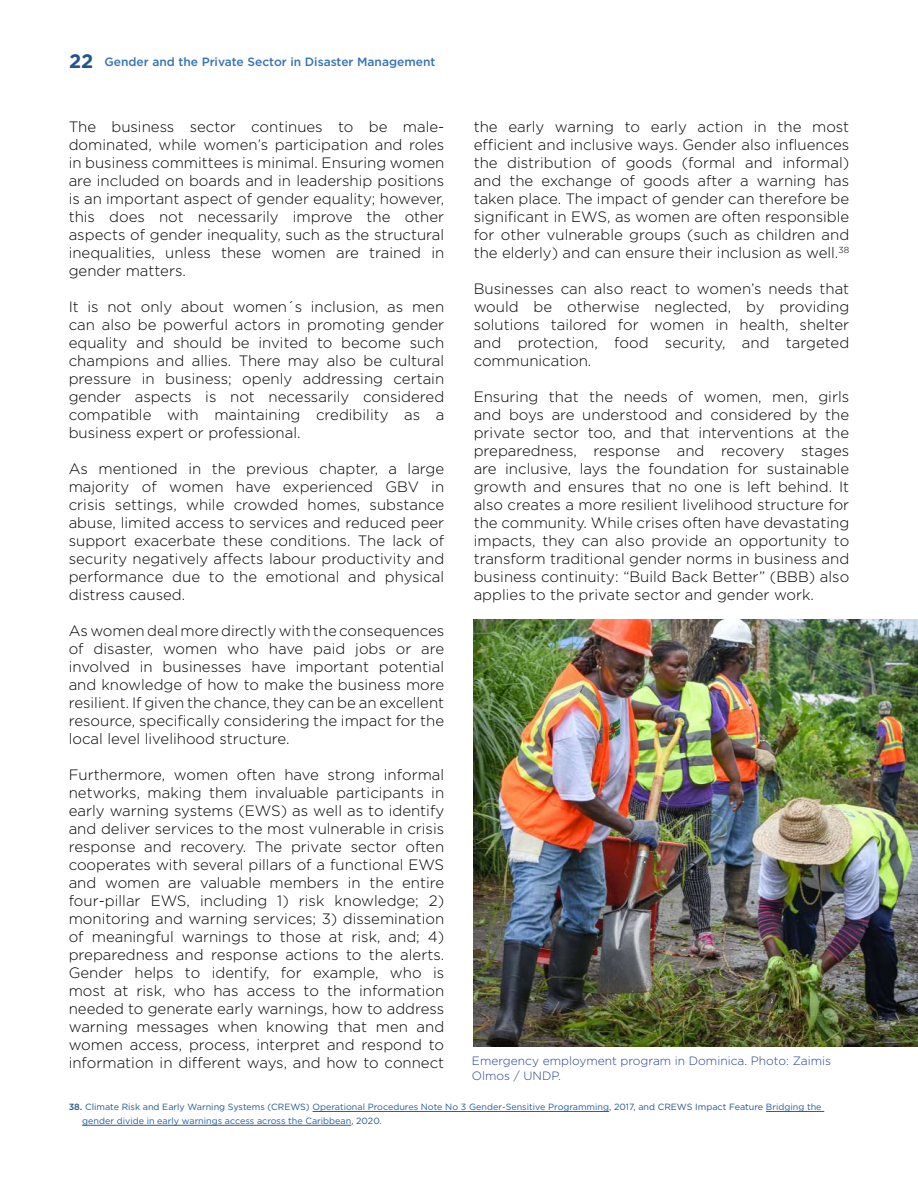
<style>
.page{position:relative;width:918px;height:1188px;background:#fff}
.page>*{position:absolute;margin:0;border:0;box-sizing:border-box;transform-origin:0 0}
.t1{font:300 15px/18px "Gotham";color:#000;text-align:justify}
.t2{font:300 12px/14.4px "Gotham";color:#25408f}
.t3{font:500 12px "Gotham";color:#3474b4}
.t4{font:9px/13.8px "Gotham";color:#215e9e}
.s1{font-weight:700;font-size:19.5px;color:#21558e}
.s2{font-weight:500;color:#21558e}
.s3{color:#21558e}
</style>
<div class="page">
<hr style="left:313px;top:1111px;width:296px;height:1px;background:#215e9e">
<hr style="left:766px;top:1111px;width:58px;height:1px;background:#215e9e">
<hr style="left:82px;top:1125px;width:269px;height:1px;background:#215e9e">
<img style="left:474px;top:619px;width:444px;height:428px">
<p class="t3" style="left:69px;top:55px;width:368px"><span class="s1">22</span> Gender and the Private Sector in Disaster Management</p>
<p class="t1" style="left:69px;top:118px;width:377px">The business sector continues to be male&shy;dominated, while women’s participation and roles in business committees is minimal. Ensuring women are included on boards and in leadership positions is an important aspect of gender equality; however, this does not necessarily improve the other aspects of gender inequality, such as the structural inequalities, unless these women are trained in gender matters.</p>
<p class="t1" style="left:69px;top:298px;width:377px">It is not only about women´s inclusion, as men can also be powerful actors in promoting gender equality and should be invited to become such champions and allies. There may also be cultural pressure in business; openly addressing certain gender aspects is not necessarily considered compatible with maintaining credibility as a business expert or professional.</p>
<p class="t1" style="left:69px;top:460px;width:377px">As mentioned in the previous chapter, a large majority of women have experienced GBV in crisis settings, while crowded homes, substance abuse, limited access to services and reduced peer support exacerbate these conditions. The lack of security negatively affects labour productivity and performance due to the emotional and physical distress caused.</p>
<p class="t1" style="left:69px;top:622px;width:377px">As women deal more directly with the consequences of disaster, women who have paid jobs or are involved in businesses have important potential and knowledge of how to make the business more resilient. If given the chance, they can be an excellent resource, specifically considering the impact for the local level livelihood structure.</p>
<p class="t1" style="left:69px;top:766px;width:377px">Furthermore, women often have strong informal networks, making them invaluable participants in early warning systems (EWS) as well as to identify and deliver services to the most vulnerable in crisis response and recovery. The private sector often cooperates with several pillars of a functional EWS and women are valuable members in the entire four-pillar EWS, including 1) risk knowledge; 2) monitoring and warning services; 3) dissemination of meaningful warnings to those at risk, and; 4) preparedness and response actions to the alerts.<br>Gender helps to identify, for example, who is most at risk, who has access to the information needed to generate early warnings, how to address warning messages when knowing that men and women access, process, interpret and respond to information in different ways, and how to connect</p>
<p class="t1" style="left:474px;top:118px;width:377px">the early warning to early action in the most efficient and inclusive ways. Gender also influences the distribution of goods (formal and informal) and the exchange of goods after a warning has taken place. The impact of gender can therefore be significant in EWS, as women are often responsible for other vulnerable groups (such as children and the elderly) and can ensure their inclusion as well.<sup>38</sup></p>
<p class="t1" style="left:474px;top:280px;width:377px">Businesses can also react to women’s needs that would be otherwise neglected, by providing solutions tailored for women in health, shelter and protection, food security, and targeted communication.</p>
<p class="t1" style="left:474px;top:388px;width:377px">Ensuring that the needs of women, men, girls and boys are understood and considered by the private sector too, and that interventions at the preparedness, response and recovery stages are inclusive, lays the foundation for sustainable growth and ensures that no one is left behind. It also creates a more resilient livelihood structure for the community. While crises often have devastating impacts, they can also provide an opportunity to transform traditional gender norms in business and business continuity: “Build Back Better” (BBB) also applies to the private sector and gender work.</p>
<p class="t2" style="left:472px;top:1054px;width:361px">Emergency employment program in Dominica. Photo: Zaimis<br>Olmos / UNDP.</p>
<p class="t4" style="left:82px;top:1100px;width:741px;text-indent:-14px"><span class="s2">38.</span> <span class="s3">Climate Risk and Early Warning Systems (CREWS)</span> Operational Procedures Note No 3 Gender-Sensitive Programming<span class="s3">, 2017, and CREWS Impact Feature</span> Bridging the gender divide in early warnings access across the Caribbean<span class="s3">, 2020.</span></p>
</div>
